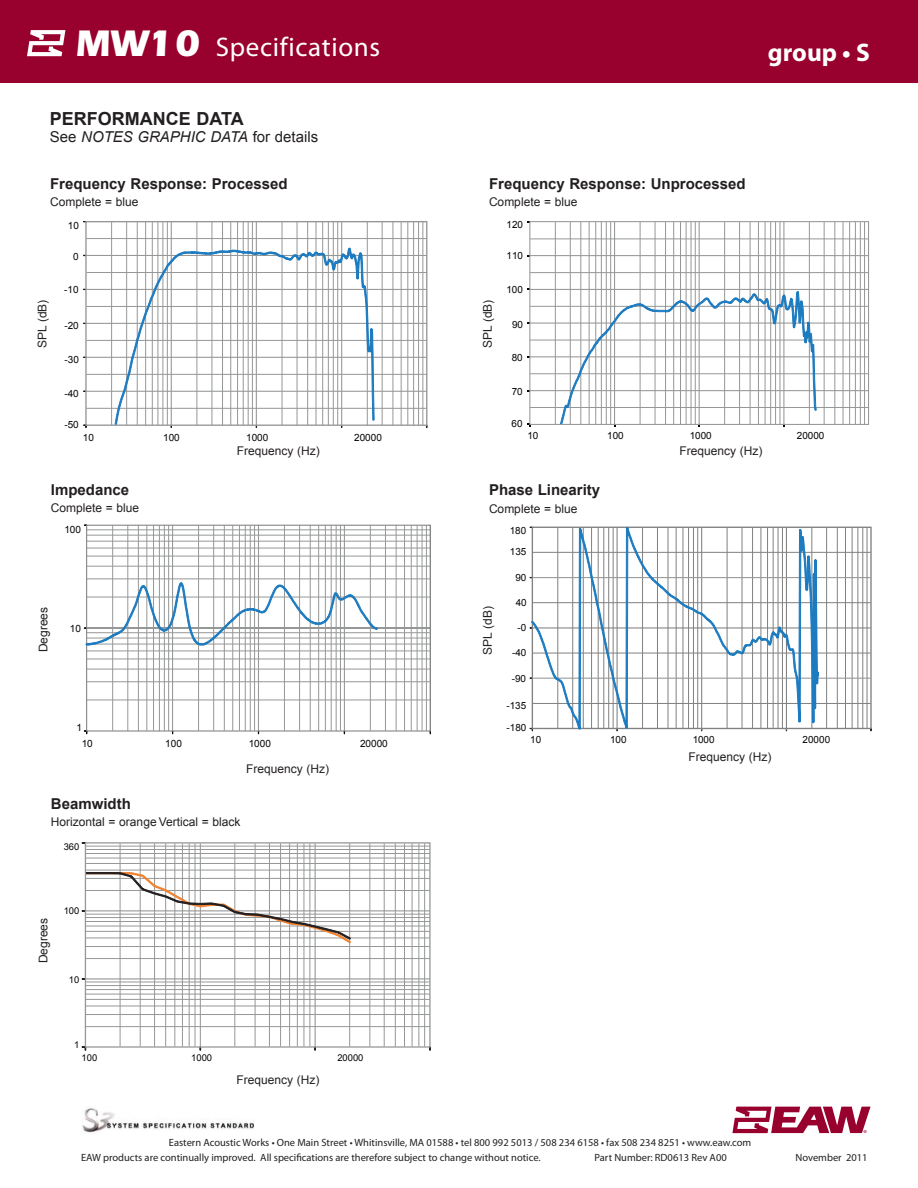
<style>
.page{position:relative;width:918px;height:1188px;background:#fff}
.page>*{position:absolute;margin:0;border:0;box-sizing:border-box;transform-origin:0 0}
.t1{font:27px "Myriad Pro";letter-spacing:.025em;color:#fff}
.t2{font:700 25.5px "Myriad Pro";color:#fff}
.sub_1{font:700 18px "Arial";color:#231f20}
.sub_1-2{font:700 15px "Arial";color:#231f20}
.sub_1-3{font:italic 15px "Arial";color:#231f20}
.sub_1-4{font:12px "Arial";color:#231f20}
.t3{font:10.5px/15px "Myriad Pro";color:#231f20}
.t4{font:10.05px/16px "Arial";color:#050504}
.t5{font:9.9px "Arial";color:#050504}
.t6{font:9.45px "Arial";color:#050504}
.s1{font-family:"Itc Eras";font-weight:700;font-size:38.25px}
.s2{font-style:normal}
</style>
<div class="page">
<div style="left:0;top:0;width:918px;height:82px;background:#98012d"></div>
<svg style="left:732px;top:1107px;width:139px;height:26px"></svg>
<img style="left:82px;top:1108px;width:172px;height:25px">
<svg style="left:27px;top:30px;width:39px;height:26px"></svg>
<svg style="left:85px;top:221px;width:342px;height:205px"></svg>
<hr style="left:111px;top:222px;width:1px;height:203px;background:#969797">
<hr style="left:126px;top:222px;width:1px;height:203px;background:#969797">
<hr style="left:137px;top:222px;width:1px;height:203px;background:#969797">
<hr style="left:145px;top:222px;width:1px;height:203px;background:#969797">
<hr style="left:152px;top:222px;width:1px;height:203px;background:#969797">
<hr style="left:158px;top:222px;width:1px;height:203px;background:#969797">
<hr style="left:167px;top:222px;width:1px;height:203px;background:#969797">
<hr style="left:163px;top:222px;width:1px;height:203px;background:#969797">
<hr style="left:197px;top:222px;width:1px;height:203px;background:#969797">
<hr style="left:212px;top:222px;width:1px;height:203px;background:#969797">
<hr style="left:222px;top:222px;width:1px;height:203px;background:#969797">
<hr style="left:230px;top:222px;width:1px;height:203px;background:#969797">
<hr style="left:237px;top:222px;width:1px;height:203px;background:#969797">
<hr style="left:243px;top:222px;width:1px;height:203px;background:#969797">
<hr style="left:248px;top:222px;width:1px;height:203px;background:#969797">
<hr style="left:252px;top:222px;width:1px;height:203px;background:#969797">
<hr style="left:282px;top:222px;width:1px;height:203px;background:#969797">
<hr style="left:297px;top:222px;width:1px;height:203px;background:#969797">
<hr style="left:307px;top:222px;width:1px;height:203px;background:#969797">
<hr style="left:337px;top:222px;width:1px;height:203px;background:#969797">
<hr style="left:316px;top:222px;width:1px;height:203px;background:#969797">
<hr style="left:322px;top:222px;width:1px;height:203px;background:#969797">
<hr style="left:328px;top:222px;width:1px;height:203px;background:#969797">
<hr style="left:333px;top:222px;width:1px;height:203px;background:#969797">
<hr style="left:367px;top:222px;width:1px;height:203px;background:#969797">
<hr style="left:382px;top:222px;width:1px;height:203px;background:#969797">
<hr style="left:423px;top:222px;width:1px;height:203px;background:#969797">
<hr style="left:393px;top:222px;width:1px;height:203px;background:#969797">
<hr style="left:401px;top:222px;width:1px;height:203px;background:#969797">
<hr style="left:408px;top:222px;width:1px;height:203px;background:#969797">
<hr style="left:413px;top:222px;width:1px;height:203px;background:#969797">
<hr style="left:418px;top:222px;width:1px;height:203px;background:#969797">
<hr style="left:86px;top:238px;width:341px;height:1px;background:#969797">
<hr style="left:86px;top:272px;width:341px;height:1px;background:#969797">
<hr style="left:86px;top:306px;width:341px;height:1px;background:#969797">
<hr style="left:87px;top:340px;width:340px;height:1px;background:#969797">
<hr style="left:86px;top:408px;width:341px;height:1px;background:#969797">
<hr style="left:86px;top:374px;width:341px;height:1px;background:#969797">
<hr style="left:171px;top:222px;width:1px;height:203px;background:#969797">
<hr style="left:256px;top:222px;width:1px;height:203px;background:#969797">
<hr style="left:341px;top:222px;width:1px;height:203px;background:#969797">
<hr style="left:87px;top:255px;width:340px;height:1px;background:#969797">
<hr style="left:87px;top:289px;width:340px;height:1px;background:#969797">
<hr style="left:86px;top:323px;width:341px;height:1px;background:#969797">
<hr style="left:87px;top:357px;width:340px;height:1px;background:#969797">
<hr style="left:87px;top:391px;width:340px;height:1px;background:#969797">
<svg style="left:115px;top:247px;width:259px;height:182px"></svg>
<svg style="left:529px;top:221px;width:340px;height:204px"></svg>
<svg style="left:560px;top:290px;width:256px;height:137px"></svg>
<svg style="left:819px;top:527px;width:53px;height:202px"></svg>
<hr style="left:826px;top:528px;width:1px;height:201px;background:#808180">
<hr style="left:863px;top:528px;width:1px;height:200px;background:#808180">
<hr style="left:837px;top:528px;width:1px;height:201px;background:#808180">
<hr style="left:845px;top:528px;width:1px;height:201px;background:#808180">
<hr style="left:867px;top:528px;width:1px;height:201px;background:#808180">
<hr style="left:852px;top:528px;width:1px;height:201px;background:#808180">
<hr style="left:858px;top:528px;width:1px;height:201px;background:#808180">
<hr style="left:532px;top:552px;width:339px;height:1px;background:#808180">
<hr style="left:532px;top:602px;width:339px;height:1px;background:#808180">
<hr style="left:532px;top:653px;width:339px;height:1px;background:#808180">
<hr style="left:532px;top:703px;width:339px;height:1px;background:#808180">
<hr style="left:532px;top:577px;width:339px;height:1px;background:#969797">
<hr style="left:532px;top:627px;width:339px;height:2px;background:#808180">
<hr style="left:532px;top:678px;width:338px;height:1px;background:#969797">
<svg style="left:530px;top:526px;width:289px;height:206px"></svg>
<svg style="left:82px;top:1046px;width:4px;height:5px"></svg>
<svg style="left:85px;top:842px;width:346px;height:206px"></svg>
<svg style="left:82px;top:872px;width:269px;height:71px"></svg>
<svg style="left:86px;top:525px;width:345px;height:207px"></svg>
<svg style="left:84px;top:582px;width:295px;height:64px"></svg>
<h1 class="t1" style="left:75px;top:31px;width:307px"><span class="s1">MW10</span> Specifications</h1>
<h2 class="t2" style="left:768px;top:36px;width:103px">group • S</h2>
<p class="sub_1" style="left:50px;top:107px;width:195px">PERFORMANCE DATA</p>
<p class="sub_1-3" style="left:50px;top:127px;width:270px"><span class="s2">See</span> NOTES GRAPHIC DATA <span class="s2">for details</span></p>
<p class="sub_1-2" style="left:50px;top:174px;width:239px">Frequency Response: Processed</p>
<p class="sub_1-4" style="left:50px;top:194px;width:90px">Complete = blue</p>
<p class="sub_1-2" style="left:489px;top:174px;width:258px">Frequency Response: Unprocessed</p>
<p class="sub_1-4" style="left:489px;top:194px;width:90px">Complete = blue</p>
<p class="t5" style="left:68px;top:219px;width:13px">10</p>
<p class="t5" style="left:73px;top:250px;width:7px">0</p>
<p class="t5" style="left:507px;top:218px;width:18px">120</p>
<p class="t5" style="left:507px;top:249px;width:18px">110</p>
<p class="t5" style="left:64px;top:283px;width:16px">-10</p>
<p class="t5" style="left:506px;top:283px;width:18px">100</p>
<p class="sub_1-4" style="left:35px;top:348px;width:50px;rotate:-90deg">SPL (dB)</p>
<p class="t5" style="left:64px;top:319px;width:16px">-20</p>
<p class="sub_1-4" style="left:480px;top:348px;width:50px;rotate:-90deg">SPL (dB)</p>
<p class="t5" style="left:512px;top:318px;width:13px">90</p>
<p class="t5" style="left:65px;top:353px;width:16px">-30</p>
<p class="t5" style="left:512px;top:351px;width:13px">80</p>
<p class="t5" style="left:64px;top:387px;width:16px">-40</p>
<p class="t5" style="left:512px;top:385px;width:13px">70</p>
<p class="t5" style="left:64px;top:418px;width:16px">-50</p>
<p class="t5" style="left:512px;top:417px;width:13px">60</p>
<p class="t5" style="left:83px;top:431px;width:13px">10</p>
<p class="t5" style="left:163px;top:431px;width:18px">100</p>
<p class="t5" style="left:246px;top:431px;width:24px">1000</p>
<p class="t5" style="left:354px;top:431px;width:29px">20000</p>
<p class="t5" style="left:527px;top:429px;width:13px">10</p>
<p class="t5" style="left:607px;top:429px;width:18px">100</p>
<p class="t5" style="left:690px;top:429px;width:23px">1000</p>
<p class="t5" style="left:797px;top:429px;width:29px">20000</p>
<p class="sub_1-4" style="left:237px;top:443px;width:85px">Frequency (Hz)</p>
<p class="sub_1-4" style="left:680px;top:443px;width:85px">Frequency (Hz)</p>
<p class="sub_1-2" style="left:51px;top:479px;width:80px">Impedance</p>
<p class="sub_1-4" style="left:51px;top:500px;width:90px">Complete = blue</p>
<p class="sub_1-2" style="left:489px;top:480px;width:113px">Phase Linearity</p>
<p class="sub_1-4" style="left:489px;top:501px;width:90px">Complete = blue</p>
<p class="t4" style="left:64px;top:522px;width:18px">100</p>
<p class="t5" style="left:510px;top:524px;width:18px">180</p>
<p class="sub_1-4" style="left:35px;top:652px;width:47px;rotate:-90deg">Degrees</p>
<p class="t4" style="left:70px;top:620px;width:13px">10</p>
<p class="sub_1-4" style="left:480px;top:655px;width:50px;rotate:-90deg">SPL (dB)</p>
<p class="t5" style="left:510px;top:545px;width:18px">135</p>
<p class="t5" style="left:515px;top:571px;width:13px">90</p>
<p class="t5" style="left:516px;top:596px;width:13px">40</p>
<p class="t5" style="left:518px;top:621px;width:10px">-0</p>
<p class="t5" style="left:512px;top:646px;width:16px">-40</p>
<p class="t5" style="left:512px;top:672px;width:16px">-90</p>
<p class="t5" style="left:506px;top:699px;width:21px">-135</p>
<p class="t4" style="left:82px;top:719px;width:13px;text-indent:-5px">1<br>10</p>
<p class="t4" style="left:165px;top:735px;width:18px">100</p>
<p class="t4" style="left:249px;top:735px;width:24px">1000</p>
<p class="t4" style="left:360px;top:735px;width:29px">20000</p>
<p class="t5" style="left:507px;top:721px;width:21px">-180</p>
<p class="t5" style="left:530px;top:733px;width:13px">10</p>
<p class="t5" style="left:610px;top:733px;width:18px">100</p>
<p class="t5" style="left:693px;top:733px;width:23px">1000</p>
<p class="t5" style="left:803px;top:733px;width:29px">20000</p>
<p class="sub_1-4" style="left:246px;top:761px;width:85px">Frequency (Hz)</p>
<p class="sub_1-4" style="left:689px;top:749px;width:85px">Frequency (Hz)</p>
<p class="sub_1-2" style="left:51px;top:794px;width:82px">Beamwidth</p>
<p class="sub_1-4" style="left:51px;top:814px;width:191px">Horizontal = orange Vertical = black</p>
<p class="t6" style="left:64px;top:840px;width:17px">360</p>
<p class="sub_1-4" style="left:35px;top:963px;width:47px;rotate:-90deg">Degrees</p>
<p class="t6" style="left:64px;top:905px;width:17px">100</p>
<p class="t6" style="left:69px;top:973px;width:12px">10</p>
<p class="t6" style="left:74px;top:1038px;width:7px">1</p>
<p class="t6" style="left:82px;top:1052px;width:17px">100</p>
<p class="t6" style="left:191px;top:1052px;width:22px">1000</p>
<p class="t6" style="left:337px;top:1052px;width:28px">20000</p>
<p class="sub_1-4" style="left:236px;top:1072px;width:85px">Frequency (Hz)</p>
<p class="t3" style="left:81px;top:1135px;width:672px;text-indent:88px">Eastern Acoustic Works • One Main Street • Whitinsville, MA 01588 • tel 800 992 5013 / 508 234 6158 • fax 508 234 8251 • www.eaw.com<br>EAW products are continually improved. All specifications are therefore subject to change without notice.</p>
<p class="t3" style="left:595px;top:1150px;width:134px">Part Number: RD0613 Rev A00</p>
<p class="t3" style="left:795px;top:1150px;width:74px">November 2011</p>
</div>
